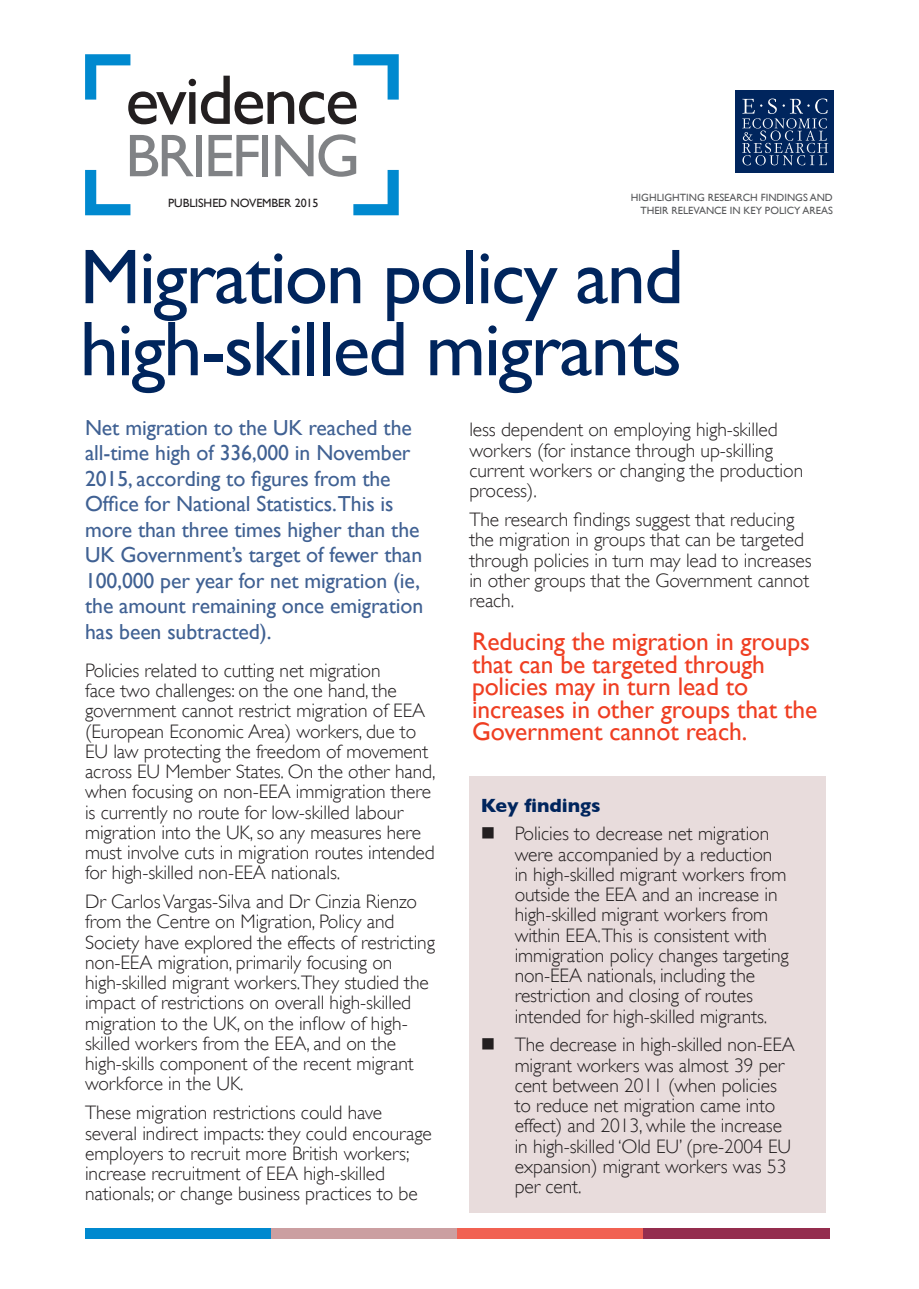
<style>
.page{position:relative;width:919px;height:1289px;background:#fff}
.page>*{position:absolute;margin:0;border:0;box-sizing:border-box;transform-origin:0 0}
.Headline{font:78px/72px "Gill Sans";letter-spacing:-.025em;color:#00255d}
.t1{font:70.65px "Gill Sans";letter-spacing:-.03em;color:#231f20}
.t2{font:60.6px "Gill Sans";letter-spacing:-.04em;color:#808285}
.pull_out_text{font:25.5px/22.5px "Gill Sans";letter-spacing:-.005em;color:#ef3e22}
.Intro_paragraph{font:21.75px/25.5px "Gill Sans";letter-spacing:-.005em;color:#406193}
.body_text{font:300 19.5px/20.2px "Gill Sans";letter-spacing:-.005em;color:#231f20}
.Bullet_point_text{font:300 19.5px/20.2px "Gill Sans";letter-spacing:-.005em;color:#231f20}
.sub_head{font:700 19.5px "Gill Sans";color:#00255d}
.pull_out_text-2{font:12px "Gill Sans";letter-spacing:-.005em;color:#231f20}
.t3{font:10.5px/12.8px "Gill Sans";color:#57585a;text-align:right}
</style>
<div class="page">
<div style="left:85px;top:1228px;width:186px;height:11px;background:#0089cf"></div>
<div style="left:271px;top:1228px;width:186px;height:11px;background:#cb9fa1"></div>
<div style="left:457px;top:1228px;width:186px;height:11px;background:#f16152"></div>
<div style="left:643px;top:1228px;width:186px;height:11px;background:#942d4e"></div>
<div style="left:469px;top:776px;width:356px;height:436px;background:#e8dcdc"></div>
<svg style="left:85px;top:54px;width:45px;height:46px"></svg>
<svg style="left:85px;top:170px;width:45px;height:45px"></svg>
<svg style="left:353px;top:54px;width:46px;height:46px"></svg>
<svg style="left:353px;top:170px;width:46px;height:45px"></svg>
<div style="left:735px;top:91px;width:98px;height:82px;background:#00255d"></div>
<svg style="left:742px;top:98px;width:86px;height:67px"></svg>
<p class="t1" style="left:125px;top:58px;width:235px">evidence</p>
<p class="t2" style="left:125px;top:120px;width:236px">BRIEFING</p>
<p class="pull_out_text-2" style="left:168px;top:195px;width:152px">PUBLISHED NOVEMBER 2015</p>
<p class="t3" style="left:631px;top:191px;width:203px">HIGHLIGHTING RESEARCH FINDINGS AND<br>THEIR RELEVANCE IN KEY POLICY AREAS</p>
<p class="Headline" style="left:80px;top:240px;width:605px">Migration policy and high-skilled migrants</p>
<p class="Intro_paragraph" style="left:85px;top:414px;width:340px">Net migration to the UK reached the all-time high of 336,000 in November 2015, according to figures from the Office for National Statistics.This is more than three times higher than the UK Government’s target of fewer than 100,000 per year for net migration (ie, the amount remaining once emigration has been subtracted).</p>
<p class="body_text" style="left:85px;top:660px;width:352px">Policies related to cutting net migration<br>face two challenges: on the one hand, the government cannot restrict migration of EEA (European Economic Area) workers, due to EU law protecting the freedom of movement across EU Member States. On the other hand, when focusing on non-EEA immigration there is currently no route for low-skilled labour migration into the UK, so any measures here must involve cuts in migration routes intended for high-skilled non-EEA nationals.</p>
<p class="body_text" style="left:85px;top:891px;width:351px">Dr Carlos Vargas-Silva and Dr Cinzia Rienzo from the Centre on Migration, Policy and Society have explored the effects of restricting non-EEA migration, primarily focusing on high-skilled migrant workers.They studied the impact of restrictions on overall high-skilled migration to the UK, on the inflow of high&shy;skilled workers from the EEA, and on the high-skills component of the recent migrant workforce in the UK.</p>
<p class="body_text" style="left:85px;top:1102px;width:348px">These migration restrictions could have several indirect impacts: they could encourage employers to recruit more British workers; increase recruitment of EEA high-skilled nationals; or change business practices to be</p>
<p class="body_text" style="left:469px;top:420px;width:335px">less dependent on employing high-skilled workers (for instance through up-skilling current workers or changing the production process).</p>
<p class="body_text" style="left:469px;top:509px;width:344px">The research findings suggest that reducing the migration in groups that can be targeted through policies in turn may lead to increases in other groups that the Government cannot reach.</p>
<p class="pull_out_text" style="left:472px;top:630px;width:347px">Reducing the migration in groups that can be targeted through policies may in turn lead to increases in other groups that the<br>Government cannot reach.</p>
<p class="sub_head" style="left:480px;top:793px;width:121px">Key findings</p>
<p class="Bullet_point_text" style="left:514px;top:823px;width:276px;text-indent:-34px">■ Policies to decrease net migration were accompanied by a reduction in high-skilled migrant workers from outside the EEA and an increase in high-skilled migrant workers from within EEA.This is consistent with immigration policy changes targeting non-EEA nationals, including the restriction and closing of routes intended for high-skilled migrants.</p>
<p class="Bullet_point_text" style="left:514px;top:1034px;width:282px;text-indent:-34px">■ The decrease in high-skilled non-EEA migrant workers was almost 39 per cent between 2011 (when policies to reduce net migration came into effect) and 2013, while the increase in high-skilled ‘Old EU’ (pre-2004 EU expansion) migrant workers was 53 per cent.</p>
</div>
